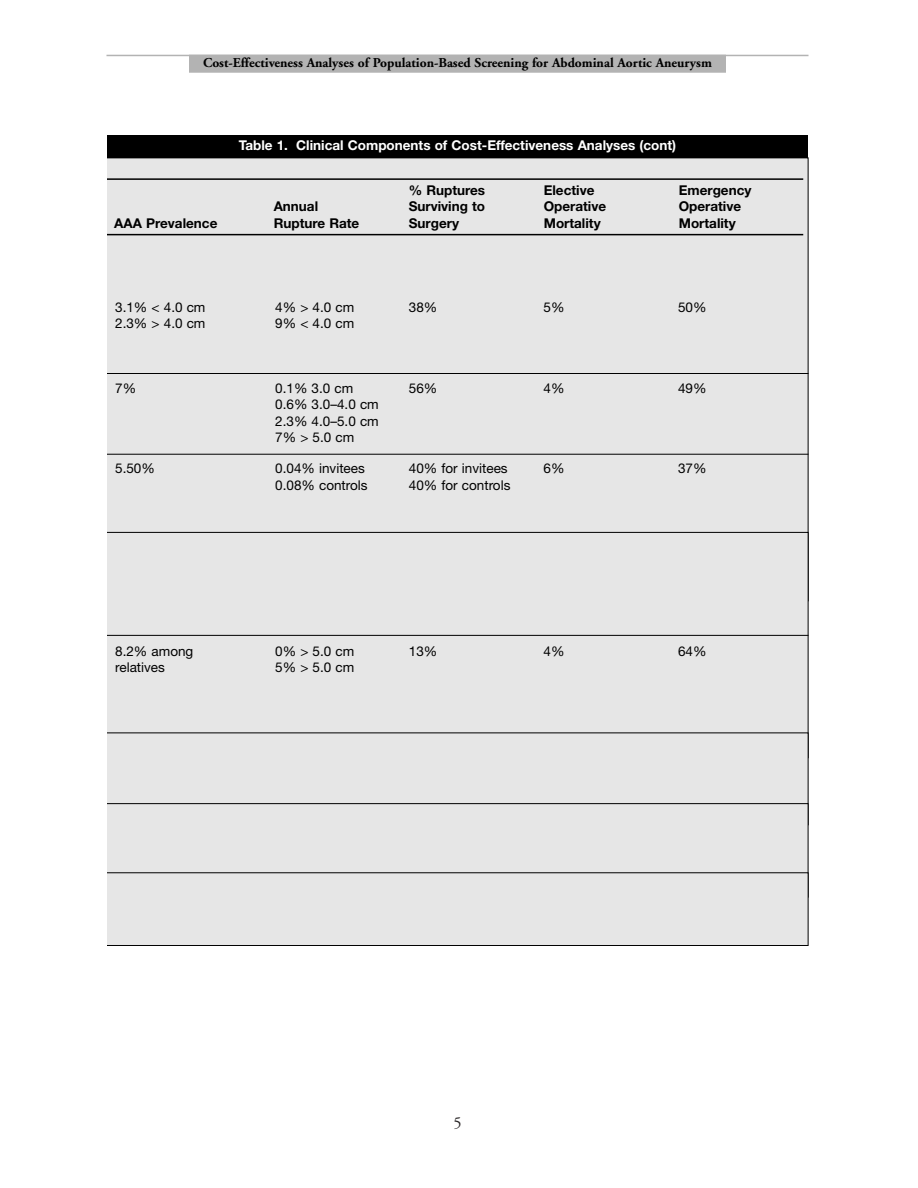
<style>
.page{position:relative;width:918px;height:1188px;background:#fff}
.page>*{position:absolute;margin:0;border:0;box-sizing:border-box;transform-origin:0 0}
.t1{font:16.5px "Adobe Garamond";color:#231f20}
.t2{font:13.5px/16.5px "Helvetica Neue";color:#000}
.t3{font:700 13.5px "Helvetica Neue";color:#000}
.t4{font:700 13.5px "Adobe Garamond";color:#000}
.t5{font:700 13.5px "Helvetica Neue";color:#fff}
</style>
<div class="page">
<hr style="left:106px;top:55px;width:702px;height:1px;background:#b3b3b3">
<div style="left:189px;top:55px;width:537px;height:18px;background:#b3b3b3"></div>
<div style="left:107px;top:158px;width:701px;height:374px;background:#e6e6e6"></div>
<div style="left:107px;top:532px;width:701px;height:201px;background:#e6e6e6"></div>
<div style="left:107px;top:733px;width:701px;height:70px;background:#e6e6e6"></div>
<div style="left:107px;top:803px;width:701px;height:69px;background:#e6e6e6"></div>
<div style="left:107px;top:872px;width:701px;height:74px;background:#e6e6e6"></div>
<div style="left:106px;top:135px;width:702px;height:23px;background:#000"></div>
<hr style="left:0;top:373px;width:808px;height:1px;background:#000">
<hr style="left:0;top:454px;width:808px;height:1px;background:#000">
<hr style="left:0;top:635px;width:808px;height:1px;background:#000">
<div style="left:0;top:96px;width:106px;height:952px;background:#fff"></div>
<p class="t4" style="left:203px;top:57px;width:510px">Cost-Effectiveness Analyses of Population-Based Screening for Abdominal Aortic Aneurysm</p>
<p class="t5" style="left:239px;top:140px;width:439px">Table 1. Clinical Components of Cost-Effectiveness Analyses (cont)</p>
<p class="t3" style="left:409px;top:185px;width:78px">% Ruptures</p>
<p class="t3" style="left:544px;top:185px;width:52px">Elective</p>
<p class="t3" style="left:679px;top:185px;width:74px">Emergency</p>
<p class="t3" style="left:274px;top:202px;width:46px">Annual</p>
<p class="t3" style="left:409px;top:202px;width:78px">Surviving to</p>
<p class="t3" style="left:544px;top:202px;width:64px">Operative</p>
<p class="t3" style="left:679px;top:202px;width:64px">Operative</p>
<p class="t3" style="left:114px;top:218px;width:105px">AAA Prevalence</p>
<p class="t3" style="left:274px;top:218px;width:87px">Rupture Rate</p>
<p class="t3" style="left:409px;top:218px;width:52px">Surgery</p>
<p class="t3" style="left:544px;top:218px;width:58px">Mortality</p>
<p class="t3" style="left:679px;top:218px;width:58px">Mortality</p>
<p class="t2" style="left:115px;top:300px;width:92px">3.1% &lt; 4.0 cm<br>2.3% &gt; 4.0 cm</p>
<p class="t2" style="left:275px;top:300px;width:81px">4% &gt; 4.0 cm<br>9% &lt; 4.0 cm</p>
<p class="t2" style="left:409px;top:300px;width:30px">38%</p>
<p class="t2" style="left:544px;top:300px;width:23px">5%</p>
<p class="t2" style="left:678px;top:300px;width:30px">50%</p>
<p class="t2" style="left:115px;top:381px;width:23px">7%</p>
<p class="t2" style="left:275px;top:381px;width:105px">0.1% 3.0 cm<br>0.6% 3.0–4.0 cm<br>2.3% 4.0–5.0 cm<br>7% &gt; 5.0 cm</p>
<p class="t2" style="left:409px;top:381px;width:30px">56%</p>
<p class="t2" style="left:544px;top:381px;width:23px">4%</p>
<p class="t2" style="left:678px;top:381px;width:30px">49%</p>
<p class="t2" style="left:115px;top:462px;width:41px">5.50%</p>
<p class="t2" style="left:275px;top:462px;width:94px">0.04% invitees<br>0.08% controls</p>
<p class="t2" style="left:409px;top:462px;width:103px">40% for invitees<br>40% for controls</p>
<p class="t2" style="left:544px;top:462px;width:23px">6%</p>
<p class="t2" style="left:678px;top:462px;width:30px">37%</p>
<p class="t2" style="left:115px;top:644px;width:80px">8.2% among relatives</p>
<p class="t2" style="left:275px;top:644px;width:81px">0% &gt; 5.0 cm<br>5% &gt; 5.0 cm</p>
<p class="t2" style="left:409px;top:644px;width:30px">13%</p>
<p class="t2" style="left:544px;top:644px;width:23px">4%</p>
<p class="t2" style="left:678px;top:644px;width:30px">64%</p>
<p class="t1" style="left:453px;top:1116px;width:10px">5</p>
</div>
